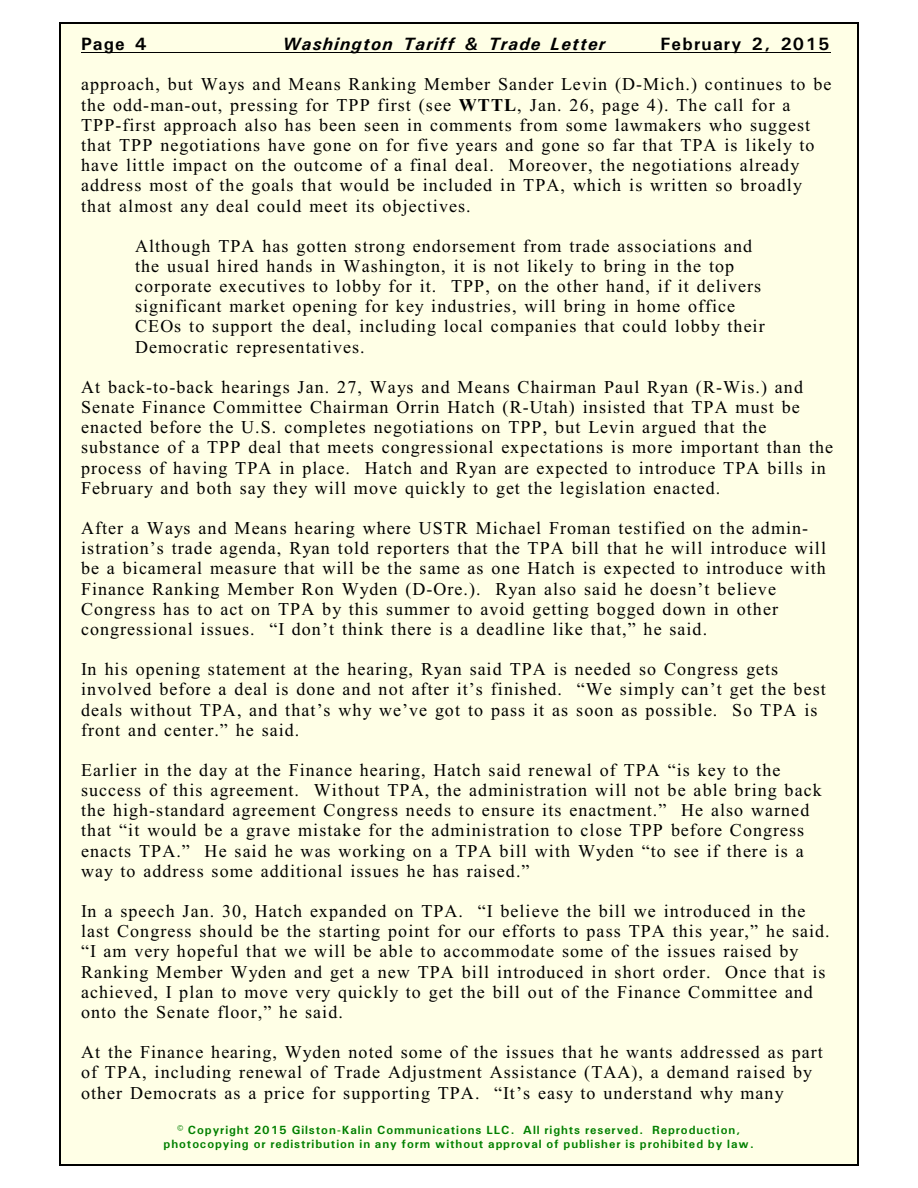
<style>
.page{position:relative;width:918px;height:1188px;background:#fff}
.page>*{position:absolute;margin:0;border:0;box-sizing:border-box;transform-origin:0 0}
.t1{font:18px/20.1px "Times New Roman";letter-spacing:.06em;color:#000}
.t2{font:italic 700 18px "Univers";letter-spacing:.07em;color:#000}
.t3{font:700 18px "Univers";letter-spacing:.075em;color:#000}
.t4{font:700 12px/13.6px "Univers";letter-spacing:.075em;color:#008000;text-align:center}
.s1{font-weight:700}
</style>
<div class="page">
<div style="left:59px;top:23px;width:800px;height:1142px;background:#ffffe6"></div>
<hr style="left:59px;top:23px;width:1px;height:1142px;background:#000">
<hr style="left:857px;top:23px;width:2px;height:1142px;background:#000">
<hr style="left:59px;top:23px;width:799px;height:1px;background:#000">
<hr style="left:59px;top:1164px;width:799px;height:1px;background:#000">
<hr style="left:81px;top:52px;width:750px;height:1px;background:#000">
<p class="t3" style="left:81px;top:38px;width:67px">Page 4</p>
<p class="t2" style="left:283px;top:38px;width:324px">Washington Tariff &amp; Trade Letter</p>
<p class="t3" style="left:660px;top:38px;width:171px">February 2, 2015</p>
<p class="t1" style="left:81px;top:76px;width:752px">approach, but Ways and Means Ranking Member Sander Levin (D-Mich.) continues to be the odd-man-out, pressing for TPP first (see <span class="s1">WTTL</span>, Jan. 26, page 4). The call for a TPP-first approach also has been seen in comments from some lawmakers who suggest that TPP negotiations have gone on for five years and gone so far that TPA is likely to have little impact on the outcome of a final deal. Moreover, the negotiations already address most of the goals that would be included in TPA, which is written so broadly that almost any deal could meet its objectives.</p>
<p class="t1" style="left:135px;top:237px;width:631px">Although TPA has gotten strong endorsement from trade associations and the usual hired hands in Washington, it is not likely to bring in the top corporate executives to lobby for it. TPP, on the other hand, if it delivers significant market opening for key industries, will bring in home office CEOs to support the deal, including local companies that could lobby their Democratic representatives.</p>
<p class="t1" style="left:81px;top:379px;width:754px">At back-to-back hearings Jan. 27, Ways and Means Chairman Paul Ryan (R-Wis.) and Senate Finance Committee Chairman Orrin Hatch (R-Utah) insisted that TPA must be enacted before the U.S. completes negotiations on TPP, but Levin argued that the substance of a TPP deal that meets congressional expectations is more important than the process of having TPA in place. Hatch and Ryan are expected to introduce TPA bills in February and both say they will move quickly to get the legislation enacted.</p>
<p class="t1" style="left:81px;top:520px;width:747px">After a Ways and Means hearing where USTR Michael Froman testified on the admin&shy;istration’s trade agenda, Ryan told reporters that the TPA bill that he will introduce will be a bicameral measure that will be the same as one Hatch is expected to introduce with Finance Ranking Member Ron Wyden (D-Ore.). Ryan also said he doesn’t believe Congress has to act on TPA by this summer to avoid getting bogged down in other congressional issues. “I don’t think there is a deadline like that,” he said.</p>
<p class="t1" style="left:81px;top:661px;width:746px">In his opening statement at the hearing, Ryan said TPA is needed so Congress gets involved before a deal is done and not after it’s finished. “We simply can’t get the best deals without TPA, and that’s why we’ve got to pass it as soon as possible. So TPA is front and center.” he said.</p>
<p class="t1" style="left:81px;top:762px;width:742px">Earlier in the day at the Finance hearing, Hatch said renewal of TPA “is key to the success of this agreement. Without TPA, the administration will not be able bring back the high-standard agreement Congress needs to ensure its enactment.” He also warned that “it would be a grave mistake for the administration to close TPP before Congress enacts TPA.” He said he was working on a TPA bill with Wyden “to see if there is a way to address some additional issues he has raised.”</p>
<p class="t1" style="left:81px;top:903px;width:750px">In a speech Jan. 30, Hatch expanded on TPA. “I believe the bill we introduced in the last Congress should be the starting point for our efforts to pass TPA this year,” he said. “I am very hopeful that we will be able to accommodate some of the issues raised by Ranking Member Wyden and get a new TPA bill introduced in short order. Once that is achieved, I plan to move very quickly to get the bill out of the Finance Committee and onto the Senate floor,” he said.</p>
<p class="t1" style="left:81px;top:1044px;width:743px">At the Finance hearing, Wyden noted some of the issues that he wants addressed as part of TPA, including renewal of Trade Adjustment Assistance (TAA), a demand raised by other Democrats as a price for supporting TPA. “It’s easy to understand why many</p>
<p class="t4" style="left:164px;top:1124px;width:592px">© Copyright 2015 Gilston-Kalin Communications LLC. All rights reserved. Reproduction, photocopying or redistribution in any form without approval of publisher is prohibited by law.</p>
</div>
